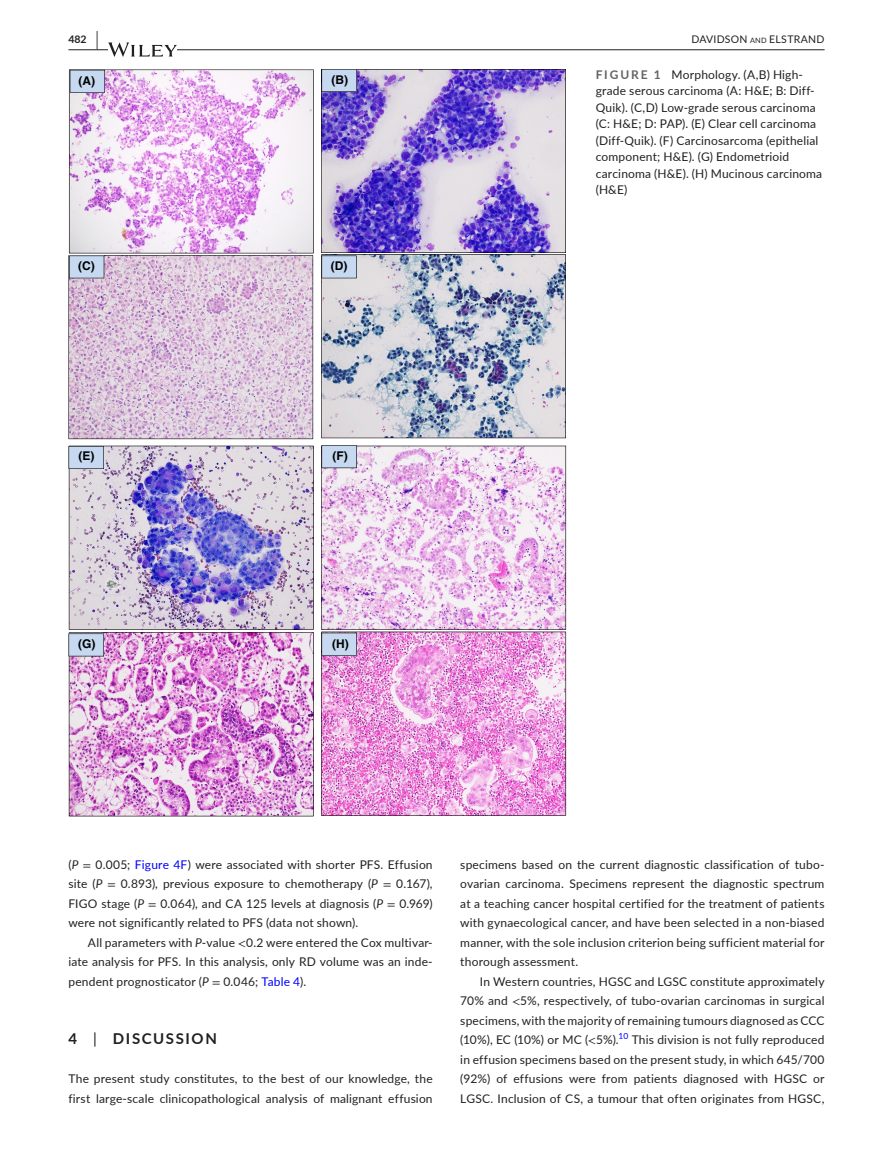
<style>
.page{position:relative;width:893px;height:1174px;background:#fff}
.page>*{position:absolute;margin:0;border:0;box-sizing:border-box;transform-origin:0 0}
.t1{font:700 15px "Lato";letter-spacing:.11em;color:#231f20}
.t2{font:12px/19.5px "Lato";letter-spacing:.015em;color:#231f20;text-align:justify}
.t3{font:700 12px "Helvetica";color:#000}
.t4{font:10.5px "Lato";letter-spacing:.02em;color:#231f20}
.t5{font:700 10.5px "Lato";color:#231f20}
.s1{font-size:19.5px}
.s2{font-size:7.35px}
.s3{font-weight:700;color:#636366}
.s4{font-style:italic}
.s5{font-family:"STIX"}
.s6{color:#00f}
.s7{font-weight:400}
</style>
<div class="page">
<hr style="left:68px;top:49px;width:756px;height:1px;background:#231f20">
<svg style="left:108px;top:42px;width:69px;height:15px"></svg>
<svg style="left:68px;top:69px;width:499px;height:747px"></svg>
<img style="left:321px;top:69px;width:245px;height:184px">
<svg style="left:69px;top:70px;width:245px;height:183px"></svg>
<svg style="left:68px;top:255px;width:245px;height:184px;background:#d7c2d7"></svg>
<svg style="left:321px;top:254px;width:245px;height:184px;background:#b6bbca"></svg>
<svg style="left:70px;top:70px;width:35px;height:23px"></svg>
<svg style="left:321px;top:69px;width:36px;height:23px"></svg>
<svg style="left:69px;top:255px;width:35px;height:23px"></svg>
<svg style="left:321px;top:255px;width:36px;height:23px"></svg>
<img style="left:69px;top:446px;width:245px;height:183px">
<svg style="left:321px;top:446px;width:245px;height:183px"></svg>
<img style="left:69px;top:632px;width:245px;height:184px">
<svg style="left:321px;top:631px;width:245px;height:184px;background:#e79edb"></svg>
<svg style="left:69px;top:446px;width:35px;height:23px"></svg>
<svg style="left:321px;top:445px;width:36px;height:23px"></svg>
<svg style="left:69px;top:633px;width:35px;height:23px"></svg>
<svg style="left:321px;top:632px;width:36px;height:23px"></svg>
<p class="t5" style="left:68px;top:31px;width:31px">482 <span class="s1">|</span></p>
<p class="t4" style="left:691px;top:31px;width:134px">DAVIDSON <span class="s2">and</span> ELSTRAND</p>
<p class="t3" style="left:79px;top:73px;width:18px">(A)</p>
<p class="t3" style="left:332px;top:73px;width:18px">(B)</p>
<p class="t3" style="left:78px;top:259px;width:18px">(C)</p>
<p class="t3" style="left:331px;top:259px;width:18px">(D)</p>
<p class="t3" style="left:79px;top:449px;width:17px">(E)</p>
<p class="t3" style="left:332px;top:449px;width:17px">(F)</p>
<p class="t3" style="left:78px;top:636px;width:19px">(G)</p>
<p class="t3" style="left:332px;top:636px;width:18px">(H)</p>
<p class="t2" style="left:596px;top:66px;width:228px;line-height:16.5px;text-align:left"><span class="s3">FIGURE 1</span> Morphology. (A,B) High&shy;grade serous carcinoma (A: H&amp;E; B: Diff-Quik). (C,D) Low-grade serous carcinoma (C: H&amp;E; D: PAP). (E) Clear cell carcinoma (Diff-Quik). (F) Carcinosarcoma (epithelial component; H&amp;E). (G) Endometrioid carcinoma (H&amp;E). (H) Mucinous carcinoma (H&amp;E)</p>
<p class="t2" style="left:68px;top:854px;width:366px">(<span class="s4">P</span> <span class="s5">=</span> 0.005; <span class="s6">Figure 4F</span>) were associated with shorter PFS. Effusion site (<span class="s4">P</span> <span class="s5">=</span> 0.893), previous exposure to chemotherapy (<span class="s4">P</span> <span class="s5">=</span> 0.167), FIGO stage (<span class="s4">P</span> <span class="s5">=</span> 0.064), and CA 125 levels at diagnosis (<span class="s4">P</span> <span class="s5">=</span> 0.969) were not significantly related to PFS (data not shown).</p>
<p class="t2" style="left:68px;top:932px;width:366px;text-indent:20px">All parameters with <span class="s4">P</span>-value <span class="s5">&lt;</span>0.2 were entered the Cox multivar&shy;iate analysis for PFS. In this analysis, only RD volume was an inde&shy;pendent prognosticator (<span class="s4">P</span> <span class="s5">=</span> 0.046; <span class="s6">Table 4</span>).</p>
<p class="t1" style="left:68px;top:1028px;width:150px">4 <span class="s7">|</span> DISCUSSION</p>
<p class="t2" style="left:68px;top:1068px;width:366px">The present study constitutes, to the best of our knowledge, the first large-scale clinicopathological analysis of malignant effusion</p>
<p class="t2" style="left:460px;top:854px;width:366px">specimens based on the current diagnostic classification of tubo&shy;ovarian carcinoma. Specimens represent the diagnostic spectrum at a teaching cancer hospital certified for the treatment of patients with gynaecological cancer, and have been selected in a non-biased manner, with the sole inclusion criterion being sufficient material for thorough assessment.</p>
<p class="t2" style="left:460px;top:971px;width:366px;text-indent:20px">In Western countries, HGSC and LGSC constitute approximately 70% and <span class="s5">&lt;</span>5%, respectively, of tubo-ovarian carcinomas in surgical specimens, with the majority of remaining tumours diagnosed as CCC (10%), EC (10%) or MC (<span class="s5">&lt;</span>5%).<sup>10</sup> This division is not fully reproduced in effusion specimens based on the present study, in which 645/700 (92%) of effusions were from patients diagnosed with HGSC or LGSC. Inclusion of CS, a tumour that often originates from HGSC,</p>
</div>
